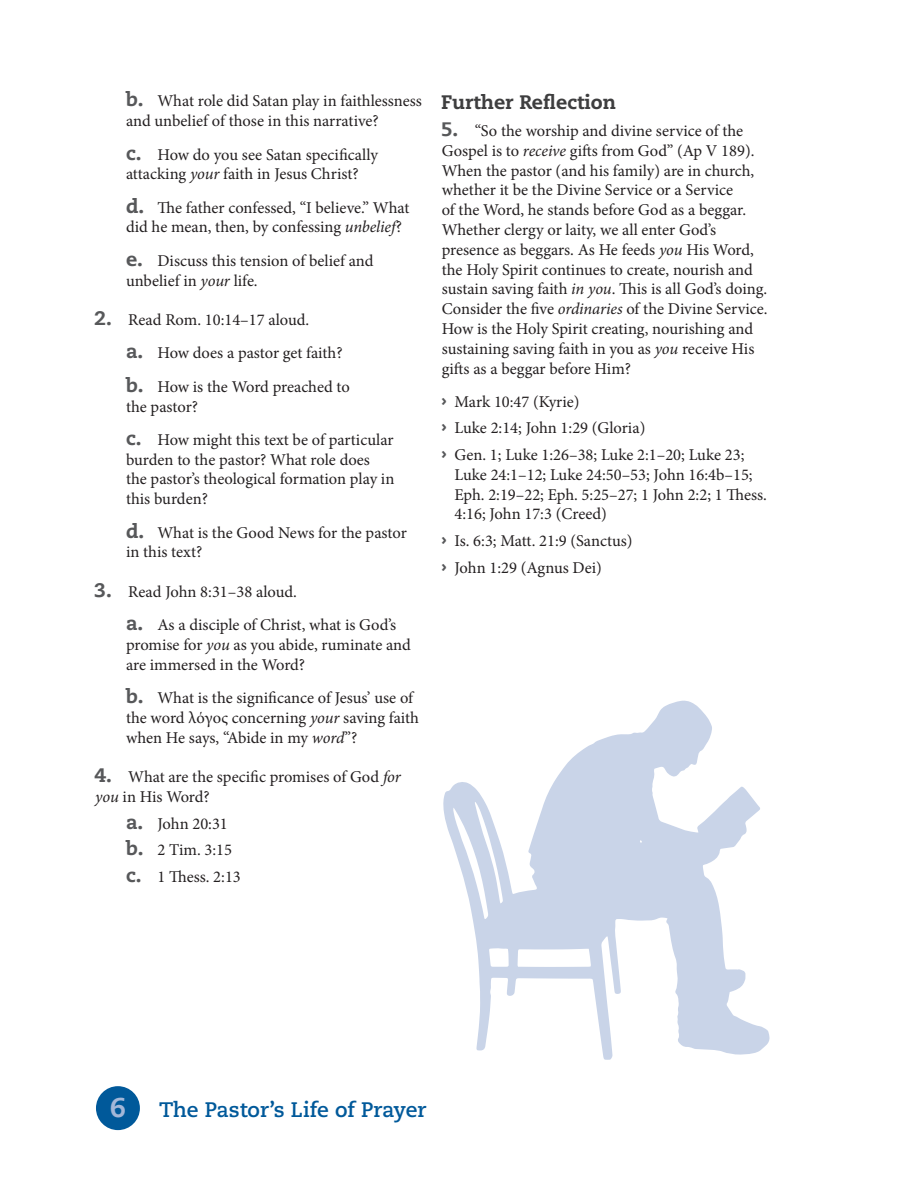
<style>
.page{position:relative;width:918px;height:1188px;background:#fff}
.page>*{position:absolute;margin:0;border:0;box-sizing:border-box;transform-origin:0 0}
.t1{font:700 21px "Caecilia LT Std";color:#00599a}
.Subhead_Rockwell_gra{font:800 19.5px "Caecilia LT Std";color:#3e3e3f}
.t2{font:16.5px/19.8px "Minion Pro";color:#231f20}
.s1{font-family:"Caecilia LT Std";font-weight:800;font-size:19.5px;color:#57585a}
.s2{font-style:italic}
.s3{font-family:"Caecilia LT Std";font-weight:700;font-size:19.5px;color:#57585a}
.s4{font-weight:800;font-size:27px;color:#a3b7d8}
</style>
<div class="page">
<div style="left:96px;top:1086px;width:44px;height:44px;background:#00599a;border-radius:50%"></div>
<svg style="left:443px;top:700px;width:327px;height:360px"></svg>
<p class="t2" style="left:126px;top:91px;width:297px"><span class="s1">b.</span> What role did Satan play in faithlessness and unbelief of those in this narrative?</p>
<p class="t2" style="left:126px;top:145px;width:254px"><span class="s1">c.</span> How do you see Satan specifically attacking <span class="s2">your</span> faith in Jesus Christ?</p>
<p class="t2" style="left:126px;top:198px;width:285px"><span class="s1">d.</span> The father confessed, “I believe.” What did he mean, then, by confessing <span class="s2">unbelief</span>?</p>
<p class="t2" style="left:126px;top:251px;width:249px"><span class="s1">e.</span> Discuss this tension of belief and unbelief in <span class="s2">your</span> life.</p>
<p class="t2" style="left:94px;top:310px;width:216px"><span class="s1">2.</span> Read Rom. 10:14–17 aloud.</p>
<p class="t2" style="left:126px;top:343px;width:218px"><span class="s1">a.</span> How does a pastor get faith?</p>
<p class="t2" style="left:126px;top:377px;width:225px"><span class="s1">b.</span> How is the Word preached to the pastor?</p>
<p class="t2" style="left:126px;top:430px;width:270px"><span class="s1">c.</span> How might this text be of particular burden to the pastor? What role does the pastor’s theological formation play in this burden?</p>
<p class="t2" style="left:126px;top:523px;width:282px"><span class="s1">d.</span> What is the Good News for the pastor in this text?</p>
<p class="t2" style="left:94px;top:582px;width:204px"><span class="s1">3.</span> Read John 8:31–38 aloud.</p>
<p class="t2" style="left:126px;top:615px;width:286px"><span class="s1">a.</span> As a disciple of Christ, what is God’s promise for <span class="s2">you</span> as you abide, ruminate and are immersed in the Word?</p>
<p class="t2" style="left:126px;top:688px;width:294px"><span class="s1">b.</span> What is the significance of Jesus’ use of the word λόγος concerning <span class="s2">your</span> saving faith when He says, “Abide in my <span class="s2">word</span>”?</p>
<p class="t2" style="left:94px;top:767px;width:308px"><span class="s1">4.</span> What are the specific promises of God <span class="s2">for you</span> in His Word?</p>
<p class="t2" style="left:126px;top:814px;width:103px"><span class="s1">a.</span> John 20:31</p>
<p class="t2" style="left:126px;top:840px;width:108px"><span class="s1">b.</span> 2 Tim. 3:15</p>
<p class="t2" style="left:126px;top:867px;width:116px"><span class="s1">c.</span> 1 Thess. 2:13</p>
<p class="Subhead_Rockwell_gra" style="left:441px;top:91px;width:177px">Further Reflection</p>
<p class="t2" style="left:441px;top:121px;width:328px"><span class="s1">5.</span> “So the worship and divine service of the Gospel is to <span class="s2">receive</span> gifts from God” (Ap V 189).<br>When the pastor (and his family) are in church, whether it be the Divine Service or a Service<br>of the Word, he stands before God as a beggar.<br>Whether clergy or laity, we all enter God’s presence as beggars. As He feeds <span class="s2">you</span> His Word, the Holy Spirit continues to create, nourish and sustain saving faith <span class="s2">in you</span>. This is all God’s doing.<br>Consider the five <span class="s2">ordinaries</span> of the Divine Service.<br>How is the Holy Spirit creating, nourishing and sustaining saving faith in you as <span class="s2">you</span> receive His gifts as a beggar before Him?</p>
<p class="t2" style="left:441px;top:392px;width:140px"><span class="s3">›</span> Mark 10:47 (Kyrie)</p>
<p class="t2" style="left:441px;top:418px;width:206px"><span class="s3">›</span> Luke 2:14; John 1:29 (Gloria)</p>
<p class="t2" style="left:454px;top:445px;width:314px;text-indent:-14px"><span class="s3">›</span> Gen. 1; Luke 1:26–38; Luke 2:1–20; Luke 23; Luke 24:1–12; Luke 24:50–53; John 16:4b–15; Eph. 2:19–22; Eph. 5:25–27; 1 John 2:2; 1 Thess.<br>4:16; John 17:3 (Creed)</p>
<p class="t2" style="left:441px;top:531px;width:193px"><span class="s3">›</span> Is. 6:3; Matt. 21:9 (Sanctus)</p>
<p class="t2" style="left:441px;top:557px;width:163px"><span class="s3">›</span> John 1:29 (Agnus Dei)</p>
<p class="t1" style="left:110px;top:1097px;width:318px"><span class="s4">6</span> The Pastor’s Life of Prayer</p>
</div>
